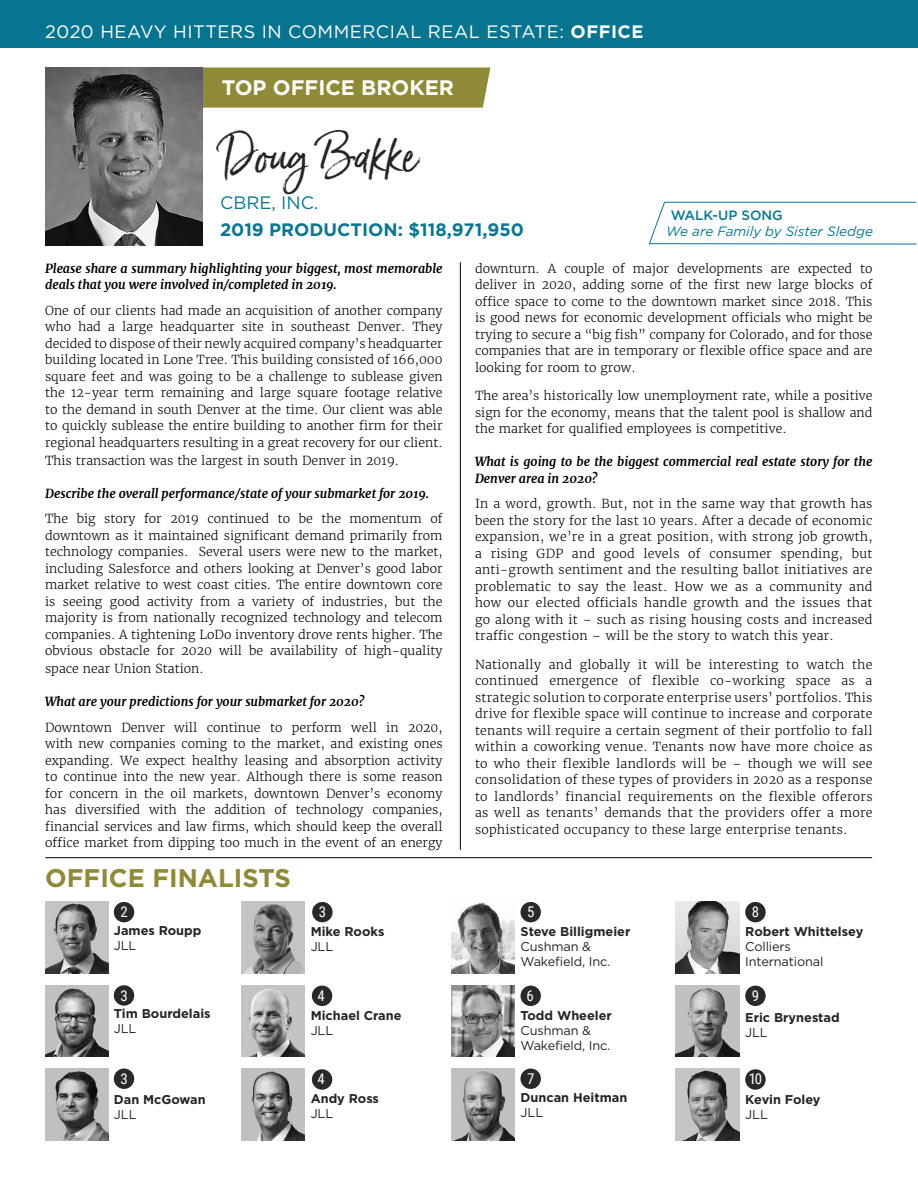
<style>
.page{position:relative;width:918px;height:1188px;background:#fff}
.page>*{position:absolute;margin:0;border:0;box-sizing:border-box;transform-origin:0 0}
.t1{font:45px "Born Ready";color:#252324}
.t2{font:700 25.5px "Gotham";color:#8e8a35}
.t3{font:700 21px "Gotham";color:#fff}
.t4{font:18px "Gotham";letter-spacing:.03em;color:#fff}
.t5{font:700 18px "Gotham";color:#067894}
.t6{font:18px "Gotham";color:#067894}
.t7{font:14.85px "Roboto Condensed";color:#fff}
.t8{font:italic 13.5px "Gotham";color:#067894}
.t9{font:500 13.5px "Gotham";color:#067894}
.t10{font:700 12.75px "Gotham";color:#252324}
.t11{font:12.75px/15px "Gotham";letter-spacing:-.01em;color:#252324}
.t12{font:300 12.3px/16.5px "Merriweather";color:#000;text-align:justify}
.t13{font:italic 700 12.3px/16.5px "Merriweather";color:#000}
.s1{font-weight:700}
</style>
<div class="page">
<div style="left:0;top:0;width:918px;height:48px;background:#077590"></div>
<div style="left:203px;top:68px;width:287px;height:40px;background:#8e8a35"></div>
<img style="left:45px;top:68px;width:158px;height:177px">
<hr style="left:45px;top:857px;width:827px;height:1px;background:#000">
<img style="left:45px;top:902px;width:63px;height:72px">
<img style="left:45px;top:985px;width:63px;height:72px">
<img style="left:45px;top:1069px;width:63px;height:71px">
<img style="left:241px;top:902px;width:64px;height:72px">
<img style="left:241px;top:985px;width:64px;height:72px">
<img style="left:241px;top:1069px;width:64px;height:71px">
<img style="left:451px;top:902px;width:63px;height:72px">
<img style="left:451px;top:985px;width:63px;height:72px">
<img style="left:451px;top:1069px;width:63px;height:71px">
<div style="left:745px;top:1069px;width:21px;height:21px;background:#2a2829;border-radius:50%"></div>
<div style="left:745px;top:986px;width:21px;height:20px;background:#2a2829;border-radius:50%"></div>
<div style="left:745px;top:902px;width:21px;height:20px;background:#2a2829;border-radius:50%"></div>
<div style="left:520px;top:1069px;width:21px;height:20px;background:#2a2829;border-radius:50%"></div>
<div style="left:520px;top:902px;width:21px;height:20px;background:#2a2829;border-radius:50%"></div>
<div style="left:312px;top:986px;width:20px;height:20px;background:#2a2829;border-radius:50%"></div>
<div style="left:114px;top:985px;width:20px;height:21px;background:#2a2829;border-radius:50%"></div>
<div style="left:114px;top:902px;width:20px;height:20px;background:#2a2829;border-radius:50%"></div>
<div style="left:520px;top:986px;width:21px;height:20px;background:#2a2829;border-radius:50%"></div>
<div style="left:114px;top:1069px;width:20px;height:20px;background:#2a2829;border-radius:50%"></div>
<div style="left:312px;top:902px;width:21px;height:20px;background:#2a2829;border-radius:50%"></div>
<div style="left:312px;top:1069px;width:20px;height:21px;background:#2a2829;border-radius:50%"></div>
<img style="left:676px;top:902px;width:63px;height:72px">
<img style="left:676px;top:985px;width:63px;height:72px">
<img style="left:676px;top:1069px;width:63px;height:71px">
<hr style="left:460px;top:262px;width:1px;height:588px;background:#000">
<svg style="left:648px;top:202px;width:269px;height:43px"></svg>
<h3 class="t4" style="left:45px;top:20px;width:600px">2020 HEAVY HITTERS IN COMMERCIAL REAL ESTATE: <span class="s1">OFFICE</span></h3>
<h3 class="t3" style="left:222px;top:75px;width:234px">TOP OFFICE BROKER</h3>
<h1 class="t1" style="left:220px;top:128px;width:200px">Doug Bakke</h1>
<h3 class="t6" style="left:220px;top:191px;width:100px">CBRE, INC.</h3>
<h3 class="t5" style="left:220px;top:220px;width:305px">2019 PRODUCTION: $118,971,950</h3>
<p class="t9" style="left:671px;top:207px;width:114px">WALK-UP SONG</p>
<p class="t8" style="left:666px;top:223px;width:208px">We are Family by Sister Sledge</p>
<p class="t13" style="left:45px;top:260px;width:399px">Please share a summary highlighting your biggest, most memorable deals that you were involved in/completed in 2019.</p>
<p class="t12" style="left:45px;top:302px;width:399px">One of our clients had made an acquisition of another company who had a large headquarter site in southeast Denver. They decided to dispose of their newly acquired company’s headquarter building located in Lone Tree. This building consisted of 166,000 square feet and was going to be a challenge to sublease given the 12-year term remaining and large square footage relative to the demand in south Denver at the time. Our client was able to quickly sublease the entire building to another firm for their regional headquarters resulting in a great recovery for our client.</p>
<p class="t12" style="left:45px;top:452px;width:356px">This transaction was the largest in south Denver in 2019.</p>
<p class="t13" style="left:45px;top:485px;width:386px">Describe the overall performance/state of your submarket for 2019.</p>
<p class="t12" style="left:45px;top:511px;width:399px">The big story for 2019 continued to be the momentum of downtown as it maintained significant demand primarily from technology companies. Several users were new to the market, including Salesforce and others looking at Denver’s good labor market relative to west coast cities. The entire downtown core is seeing good activity from a variety of industries, but the majority is from nationally recognized technology and telecom companies. A tightening LoDo inventory drove rents higher. The obvious obstacle for 2020 will be availability of high-quality</p>
<p class="t12" style="left:45px;top:661px;width:160px">space near Union Station.</p>
<p class="t13" style="left:45px;top:694px;width:321px">What are your predictions for your submarket for 2020?</p>
<p class="t12" style="left:45px;top:719px;width:399px">Downtown Denver will continue to perform well in 2020, with new companies coming to the market, and existing ones expanding. We expect healthy leasing and absorption activity to continue into the new year. Although there is some reason for concern in the oil markets, downtown Denver’s economy has diversified with the addition of technology companies, financial services and law firms, which should keep the overall office market from dipping too much in the event of an energy</p>
<p class="t12" style="left:475px;top:260px;width:399px">downturn. A couple of major developments are expected to deliver in 2020, adding some of the first new large blocks of office space to come to the downtown market since 2018. This is good news for economic development officials who might be trying to secure a “big fish” company for Colorado, and for those companies that are in temporary or flexible office space and are looking for room to grow.</p>
<p class="t12" style="left:475px;top:387px;width:399px">The area’s historically low unemployment rate, while a positive sign for the economy, means that the talent pool is shallow and the market for qualified employees is competitive.</p>
<p class="t13" style="left:475px;top:453px;width:399px">What is going to be the biggest commercial real estate story for the<br>Denver area in 2020?</p>
<p class="t12" style="left:475px;top:495px;width:399px">In a word, growth. But, not in the same way that growth has been the story for the last 10 years. After a decade of economic expansion, we’re in a great position, with strong job growth, a rising GDP and good levels of consumer spending, but anti-growth sentiment and the resulting ballot initiatives are problematic to say the least. How we as a community and how our elected officials handle growth and the issues that go along with it – such as rising housing costs and increased traffic congestion – will be the story to watch this year.</p>
<p class="t12" style="left:475px;top:656px;width:399px">Nationally and globally it will be interesting to watch the continued emergence of flexible co-working space as a strategic solution to corporate enterprise users’ portfolios. This drive for flexible space will continue to increase and corporate tenants will require a certain segment of their portfolio to fall within a coworking venue. Tenants now have more choice as to who their flexible landlords will be – though we will see consolidation of these types of providers in 2020 as a response to landlords’ financial requirements on the flexible offerors as well as tenants’ demands that the providers offer a more sophisticated occupancy to these large enterprise tenants.</p>
<h2 class="t2" style="left:45px;top:863px;width:247px">OFFICE FINALISTS</h2>
<p class="t10" style="left:114px;top:923px;width:89px">James Roupp</p>
<p class="t11" style="left:114px;top:938px;width:24px">JLL</p>
<p class="t7" style="left:120px;top:902px;width:9px">2</p>
<p class="t7" style="left:319px;top:902px;width:9px">3</p>
<p class="t10" style="left:311px;top:925px;width:75px">Mike Rooks</p>
<p class="t11" style="left:311px;top:939px;width:24px">JLL</p>
<p class="t7" style="left:527px;top:902px;width:9px">5</p>
<p class="t10" style="left:521px;top:924px;width:111px">Steve Billigmeier</p>
<p class="t11" style="left:521px;top:938px;width:91px">Cushman &amp;<br>Wakefield, Inc.</p>
<p class="t7" style="left:752px;top:902px;width:9px">8</p>
<p class="t10" style="left:745px;top:924px;width:120px">Robert Whittelsey</p>
<p class="t11" style="left:745px;top:938px;width:80px">Colliers<br>International</p>
<p class="t7" style="left:120px;top:985px;width:9px">3</p>
<p class="t7" style="left:318px;top:985px;width:9px">4</p>
<p class="t7" style="left:527px;top:985px;width:9px">6</p>
<p class="t7" style="left:752px;top:986px;width:9px">9</p>
<p class="t10" style="left:114px;top:1007px;width:98px">Tim Bourdelais</p>
<p class="t11" style="left:114px;top:1021px;width:24px">JLL</p>
<p class="t10" style="left:311px;top:1009px;width:92px">Michael Crane</p>
<p class="t11" style="left:311px;top:1023px;width:24px">JLL</p>
<p class="t10" style="left:521px;top:1009px;width:93px">Todd Wheeler</p>
<p class="t11" style="left:521px;top:1023px;width:91px">Cushman &amp;<br>Wakefield, Inc.</p>
<p class="t10" style="left:745px;top:1010px;width:96px">Eric Brynestad</p>
<p class="t11" style="left:745px;top:1025px;width:24px">JLL</p>
<p class="t7" style="left:120px;top:1068px;width:9px">3</p>
<p class="t7" style="left:318px;top:1069px;width:9px">4</p>
<p class="t7" style="left:527px;top:1068px;width:9px">7</p>
<p class="t7" style="left:749px;top:1069px;width:15px">10</p>
<p class="t10" style="left:114px;top:1092px;width:93px">Dan McGowan</p>
<p class="t11" style="left:114px;top:1107px;width:24px">JLL</p>
<p class="t10" style="left:311px;top:1091px;width:70px">Andy Ross</p>
<p class="t11" style="left:311px;top:1106px;width:24px">JLL</p>
<p class="t10" style="left:521px;top:1090px;width:108px">Duncan Heitman</p>
<p class="t11" style="left:521px;top:1105px;width:24px">JLL</p>
<p class="t10" style="left:745px;top:1093px;width:77px">Kevin Foley</p>
<p class="t11" style="left:745px;top:1107px;width:24px">JLL</p>
</div>
